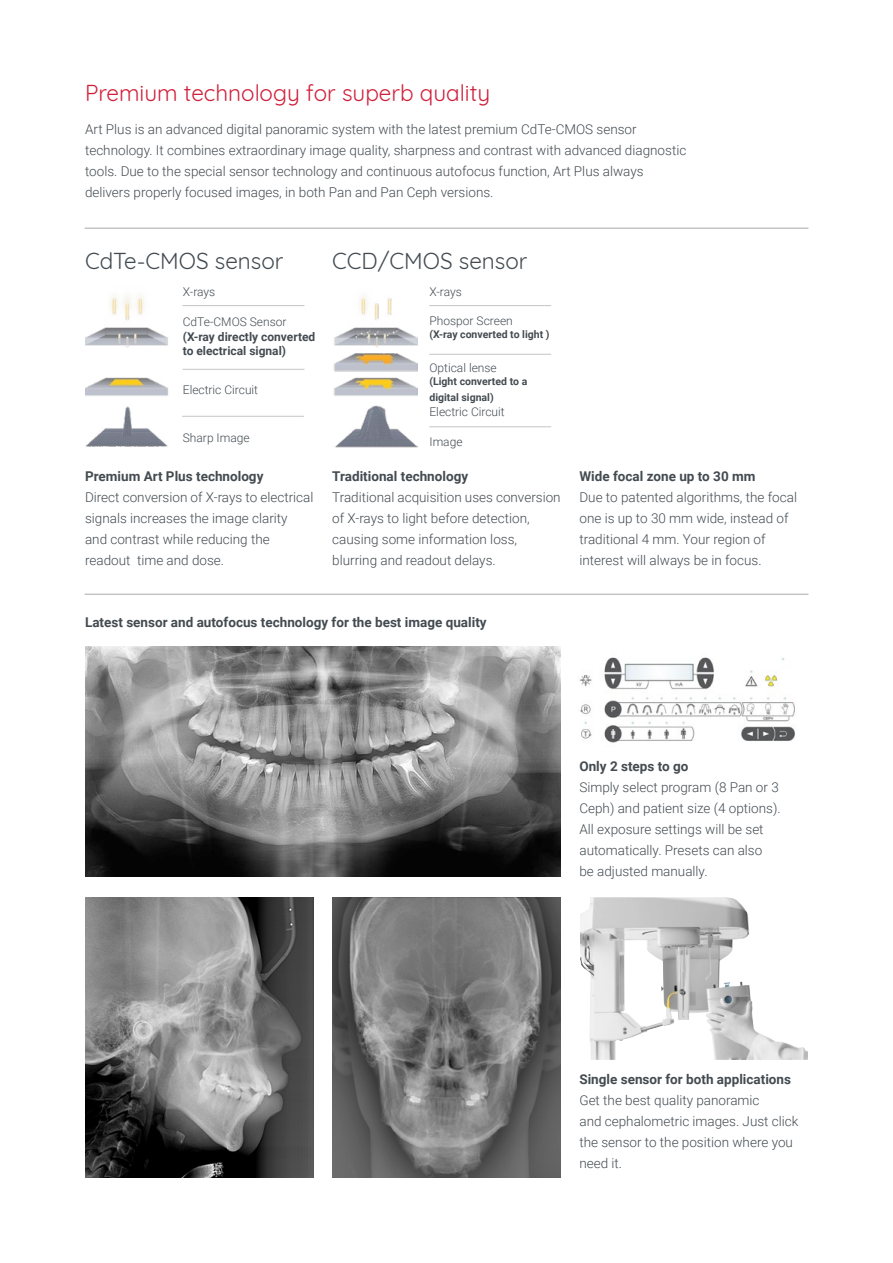
<style>
.page{position:relative;width:893px;height:1263px;background:#fff}
.page>*{position:absolute;margin:0;border:0;box-sizing:border-box;transform-origin:0 0}
.t1{font:22.5px "Quicksand";color:#d0203b}
.t2{font:22.5px "Quicksand";color:#434b51}
.t3{font:300 13.5px/21px "Roboto";color:#434b51}
.t4{font:700 13.5px "Roboto";color:#434b51}
.t5{font:300 12px "Roboto";color:#434b51}
.t6{font:700 12px/14.4px "Roboto";color:#434b51}
.t7{font:700 10.5px/16.2px "Roboto";color:#434b51}
</style>
<div class="page">
<img style="left:332px;top:897px;width:229px;height:281px">
<img style="left:85px;top:897px;width:229px;height:281px">
<img style="left:85px;top:295px;width:84px;height:152px">
<hr style="left:183px;top:305px;width:121px;height:1px;background:#666c71">
<hr style="left:183px;top:369px;width:121px;height:1px;background:#666c71">
<hr style="left:182px;top:416px;width:122px;height:1px;background:#666c71">
<img style="left:333px;top:296px;width:84px;height:152px">
<hr style="left:429px;top:305px;width:122px;height:1px;background:#666c71">
<hr style="left:429px;top:354px;width:122px;height:1px;background:#666c71">
<hr style="left:429px;top:426px;width:122px;height:1px;background:#666c71">
<img style="left:85px;top:646px;width:476px;height:231px">
<img style="left:580px;top:657px;width:215px;height:86px">
<img style="left:580px;top:897px;width:228px;height:163px">
<hr style="left:85px;top:593px;width:723px;height:2px;background:#666c71">
<hr style="left:85px;top:227px;width:723px;height:2px;background:#666c71">
<h1 class="t1" style="left:85px;top:75px;width:407px">Premium technology for superb quality</h1>
<p class="t3" style="left:85px;top:119px;width:603px">Art Plus is an advanced digital panoramic system with the latest premium CdTe-CMOS sensor technology. It combines extraordinary image quality, sharpness and contrast with advanced diagnostic tools. Due to the special sensor technology and continuous autofocus function, Art Plus always delivers properly focused images, in both Pan and Pan Ceph versions.</p>
<h1 class="t2" style="left:85px;top:243px;width:200px">CdTe-CMOS sensor</h1>
<p class="t5" style="left:183px;top:283px;width:34px">X-rays</p>
<p class="t5" style="left:183px;top:314px;width:105px">CdTe-CMOS Sensor</p>
<p class="t6" style="left:183px;top:329px;width:134px">(X-ray directly converted to electrical signal)</p>
<p class="t5" style="left:183px;top:381px;width:77px">Electric Circuit</p>
<p class="t5" style="left:183px;top:429px;width:68px">Sharp Image</p>
<p class="t4" style="left:85px;top:466px;width:180px">Premium Art Plus technology</p>
<p class="t3" style="left:85px;top:486px;width:230px">Direct conversion of X-rays to electrical signals increases the image clarity<br>and contrast while reducing the readout time and dose.</p>
<h1 class="t2" style="left:332px;top:243px;width:197px">CCD/CMOS sensor</h1>
<p class="t5" style="left:429px;top:283px;width:34px">X-rays</p>
<p class="t5" style="left:429px;top:313px;width:85px">Phospor Screen</p>
<p class="t7" style="left:429px;top:326px;width:122px">(X-ray converted to light )</p>
<p class="t5" style="left:429px;top:360px;width:69px">Optical lense</p>
<p class="t7" style="left:429px;top:373px;width:99px">(Light converted to a digital signal)</p>
<p class="t5" style="left:429px;top:403px;width:77px">Electric Circuit</p>
<p class="t5" style="left:429px;top:433px;width:35px">Image</p>
<p class="t4" style="left:332px;top:466px;width:137px">Traditional technology</p>
<p class="t3" style="left:332px;top:486px;width:230px">Traditional acquisition uses conversion of X-rays to light before detection, causing some information loss, blurring and readout delays.</p>
<p class="t4" style="left:85px;top:612px;width:403px">Latest sensor and autofocus technology for the best image quality</p>
<p class="t4" style="left:579px;top:466px;width:178px">Wide focal zone up to 30 mm</p>
<p class="t3" style="left:579px;top:486px;width:219px">Due to patented algorithms, the focal one is up to 30 mm wide, instead of traditional 4 mm. Your region of interest will always be in focus.</p>
<p class="t4" style="left:579px;top:757px;width:111px">Only 2 steps to go</p>
<p class="t3" style="left:579px;top:776px;width:203px">Simply select program (8 Pan or 3<br>Ceph) and patient size (4 options).<br>All exposure settings will be set automatically. Presets can also<br>be adjusted manually.</p>
<p class="t4" style="left:579px;top:1070px;width:213px">Single sensor for both applications</p>
<p class="t3" style="left:579px;top:1089px;width:221px">Get the best quality panoramic<br>and cephalometric images. Just click the sensor to the position where you need it.</p>
</div>
